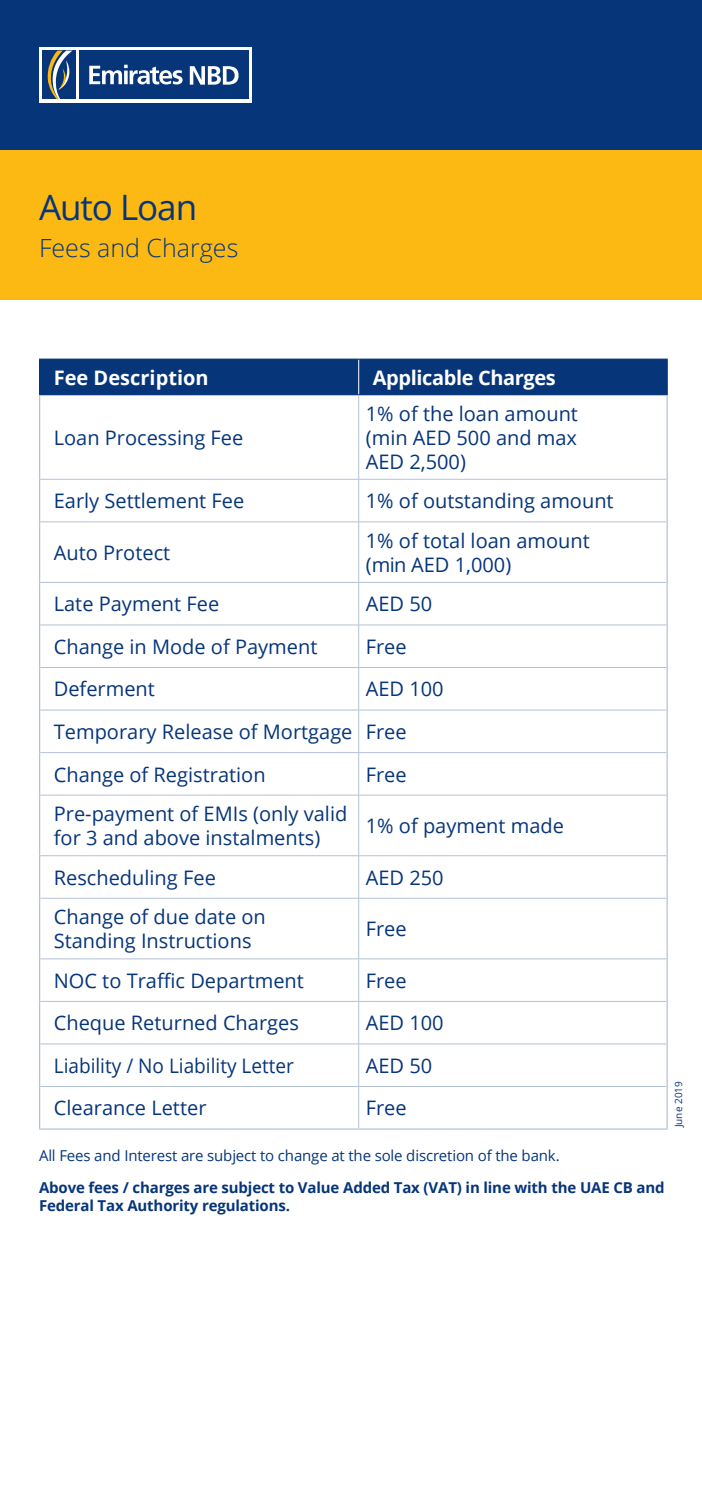
<style>
.page{position:relative;width:702px;height:1489px;background:#fff}
.page>*{position:absolute;margin:0;border:0;box-sizing:border-box;transform-origin:0 0}
.t1{font:35px "Open Sans";letter-spacing:-.03em;color:#06357a}
.t2{font:300 25px "Open Sans";color:#06357a}
.t3{font:20px/24px "Open Sans";color:#06357a}
.t4{font:20px "Open Sans";color:#06357a;scale:.95 1}
.t5{font:700 20px "Open Sans";letter-spacing:-.02em;color:#fff}
.t6{font:700 20px "Open Sans";color:#fff}
.t7{font:700 15px/18px "Open Sans";letter-spacing:-.01em;color:#06357a}
.t8{font:15px "Open Sans";letter-spacing:-.01em;color:#06357a}
.t9{font:10px "Open Sans";color:#06357a}
</style>
<div class="page">
<div style="left:40px;top:360px;width:626px;height:34px;background:#06357a"></div>
<svg style="left:40px;top:395px;width:626px;height:733px"></svg>
<svg style="left:40px;top:480px;width:626px;height:605px"></svg>
<hr style="left:358px;top:358px;width:309px;height:2px;background:#06357a">
<hr style="left:666px;top:360px;width:1px;height:34px;background:#06357a">
<hr style="left:39px;top:358px;width:319px;height:2px;background:#06357a">
<hr style="left:39px;top:360px;width:1px;height:34px;background:#06357a">
<hr style="left:358px;top:394px;width:309px;height:1px;background:#06357a">
<hr style="left:39px;top:394px;width:319px;height:1px;background:#06357a">
<hr style="left:358px;top:360px;width:1px;height:34px;background:#fff">
<hr style="left:666px;top:395px;width:1px;height:84px;background:#b4c2d7">
<hr style="left:39px;top:395px;width:1px;height:84px;background:#b4c2d7">
<hr style="left:666px;top:479px;width:1px;height:43px;background:#b4c2d7">
<hr style="left:39px;top:479px;width:1px;height:43px;background:#b4c2d7">
<hr style="left:666px;top:522px;width:1px;height:60px;background:#b4c2d7">
<hr style="left:39px;top:522px;width:1px;height:60px;background:#b4c2d7">
<hr style="left:666px;top:582px;width:1px;height:43px;background:#b4c2d7">
<hr style="left:39px;top:582px;width:1px;height:43px;background:#b4c2d7">
<hr style="left:666px;top:625px;width:1px;height:42px;background:#b4c2d7">
<hr style="left:39px;top:625px;width:1px;height:42px;background:#b4c2d7">
<hr style="left:666px;top:667px;width:1px;height:43px;background:#b4c2d7">
<hr style="left:39px;top:667px;width:1px;height:43px;background:#b4c2d7">
<hr style="left:666px;top:710px;width:1px;height:42px;background:#b4c2d7">
<hr style="left:39px;top:710px;width:1px;height:42px;background:#b4c2d7">
<hr style="left:666px;top:752px;width:1px;height:43px;background:#b4c2d7">
<hr style="left:39px;top:752px;width:1px;height:43px;background:#b4c2d7">
<hr style="left:666px;top:795px;width:1px;height:60px;background:#b4c2d7">
<hr style="left:39px;top:795px;width:1px;height:60px;background:#b4c2d7">
<hr style="left:666px;top:855px;width:1px;height:43px;background:#b4c2d7">
<hr style="left:39px;top:855px;width:1px;height:43px;background:#b4c2d7">
<hr style="left:666px;top:898px;width:1px;height:60px;background:#b4c2d7">
<hr style="left:39px;top:898px;width:1px;height:60px;background:#b4c2d7">
<hr style="left:666px;top:958px;width:1px;height:43px;background:#b4c2d7">
<hr style="left:39px;top:958px;width:1px;height:43px;background:#b4c2d7">
<hr style="left:666px;top:1001px;width:1px;height:42px;background:#b4c2d7">
<hr style="left:39px;top:1001px;width:1px;height:42px;background:#b4c2d7">
<hr style="left:666px;top:1043px;width:1px;height:43px;background:#b4c2d7">
<hr style="left:39px;top:1043px;width:1px;height:43px;background:#b4c2d7">
<hr style="left:666px;top:1086px;width:1px;height:42px;background:#b4c2d7">
<hr style="left:39px;top:1086px;width:1px;height:42px;background:#b4c2d7">
<hr style="left:358px;top:1128px;width:309px;height:1px;background:#b4c2d7">
<hr style="left:39px;top:1128px;width:319px;height:1px;background:#b4c2d7">
<hr style="left:358px;top:395px;width:1px;height:84px;background:#b4c2d7">
<hr style="left:358px;top:479px;width:308px;height:1px;background:#b4c2d7">
<hr style="left:40px;top:479px;width:318px;height:1px;background:#b4c2d7">
<hr style="left:358px;top:479px;width:1px;height:42px;background:#b4c2d7">
<hr style="left:358px;top:521px;width:308px;height:1px;background:#b4c2d7">
<hr style="left:40px;top:521px;width:318px;height:1px;background:#b4c2d7">
<hr style="left:358px;top:522px;width:1px;height:60px;background:#b4c2d7">
<hr style="left:358px;top:582px;width:308px;height:1px;background:#b4c2d7">
<hr style="left:40px;top:582px;width:318px;height:1px;background:#b4c2d7">
<hr style="left:358px;top:582px;width:1px;height:42px;background:#b4c2d7">
<hr style="left:358px;top:624px;width:308px;height:1px;background:#b4c2d7">
<hr style="left:40px;top:624px;width:318px;height:1px;background:#b4c2d7">
<hr style="left:358px;top:625px;width:1px;height:42px;background:#b4c2d7">
<hr style="left:358px;top:667px;width:308px;height:1px;background:#b4c2d7">
<hr style="left:40px;top:667px;width:318px;height:1px;background:#b4c2d7">
<hr style="left:358px;top:667px;width:1px;height:42px;background:#b4c2d7">
<hr style="left:358px;top:709px;width:308px;height:1px;background:#b4c2d7">
<hr style="left:40px;top:709px;width:318px;height:1px;background:#b4c2d7">
<hr style="left:358px;top:710px;width:1px;height:42px;background:#b4c2d7">
<hr style="left:358px;top:752px;width:308px;height:1px;background:#b4c2d7">
<hr style="left:40px;top:752px;width:318px;height:1px;background:#b4c2d7">
<hr style="left:358px;top:753px;width:1px;height:41px;background:#b4c2d7">
<hr style="left:358px;top:794px;width:308px;height:1px;background:#b4c2d7">
<hr style="left:40px;top:794px;width:318px;height:1px;background:#b4c2d7">
<hr style="left:358px;top:795px;width:1px;height:60px;background:#b4c2d7">
<hr style="left:358px;top:855px;width:308px;height:1px;background:#b4c2d7">
<hr style="left:40px;top:855px;width:318px;height:1px;background:#b4c2d7">
<hr style="left:358px;top:856px;width:1px;height:41px;background:#b4c2d7">
<hr style="left:358px;top:897px;width:308px;height:1px;background:#b4c2d7">
<hr style="left:40px;top:897px;width:318px;height:1px;background:#b4c2d7">
<hr style="left:358px;top:898px;width:1px;height:60px;background:#b4c2d7">
<hr style="left:358px;top:958px;width:308px;height:1px;background:#b4c2d7">
<hr style="left:40px;top:958px;width:318px;height:1px;background:#b4c2d7">
<hr style="left:358px;top:959px;width:1px;height:42px;background:#b4c2d7">
<hr style="left:358px;top:1000px;width:308px;height:1px;background:#b4c2d7">
<hr style="left:40px;top:1000px;width:318px;height:1px;background:#b4c2d7">
<hr style="left:358px;top:1001px;width:1px;height:42px;background:#b4c2d7">
<hr style="left:358px;top:1043px;width:308px;height:1px;background:#b4c2d7">
<hr style="left:40px;top:1043px;width:318px;height:1px;background:#b4c2d7">
<hr style="left:358px;top:1044px;width:1px;height:42px;background:#b4c2d7">
<hr style="left:358px;top:1085px;width:308px;height:1px;background:#b4c2d7">
<hr style="left:40px;top:1085px;width:318px;height:1px;background:#b4c2d7">
<hr style="left:358px;top:1086px;width:1px;height:42px;background:#b4c2d7">
<div style="left:0;top:0;width:702px;height:151px;background:#06357a"></div>
<div style="left:0;top:151px;width:702px;height:149px;background:#fdb913"></div>
<svg style="left:39px;top:47px;width:213px;height:56px;background:#dee4ed"></svg>
<div style="left:79px;top:51px;width:169px;height:48px;background:#06357a"></div>
<svg style="left:89px;top:65px;width:93px;height:19px"></svg>
<svg style="left:190px;top:66px;width:48px;height:19px"></svg>
<div style="left:42px;top:51px;width:33px;height:48px;background:#06357a"></div>
<svg style="left:47px;top:51px;width:25px;height:48px"></svg>
<h1 class="t1" style="left:39px;top:183px;width:160px">Auto Loan</h1>
<p class="t2" style="left:39px;top:231px;width:201px">Fees and Charges</p>
<p class="t6" style="left:54px;top:363px;width:156px">Fee Description</p>
<p class="t5" style="left:373px;top:363px;width:184px">Applicable Charges</p>
<p class="t3" style="left:366px;top:401px;width:214px;text-align:justify">1% of the loan amount (min AED 500 and max AED 2,500)</p>
<p class="t3" style="left:54px;top:425px;width:191px">Loan Processing Fee</p>
<p class="t3" style="left:54px;top:488px;width:192px">Early Settlement Fee</p>
<p class="t3" style="left:366px;top:480px;width:249px;line-height:39.5px">1% of outstanding amount<br>1% of total loan amount</p>
<p class="t3" style="left:366px;top:552px;width:147px">(min AED 1,000)</p>
<p class="t3" style="left:54px;top:540px;width:118px">Auto Protect</p>
<p class="t3" style="left:54px;top:591px;width:167px">Late Payment Fee</p>
<p class="t3" style="left:366px;top:591px;width:68px">AED 50</p>
<p class="t3" style="left:54px;top:634px;width:265px">Change in Mode of Payment</p>
<p class="t3" style="left:366px;top:634px;width:42px">Free</p>
<p class="t3" style="left:54px;top:676px;width:103px">Deferment</p>
<p class="t3" style="left:54px;top:667px;width:391px;line-height:42.5px;text-indent:312px">AED 100<br>Temporary Release of Mortgage Free<br>Change of Registration</p>
<p class="t3" style="left:366px;top:761px;width:42px">Free</p>
<p class="t3" style="left:366px;top:813px;width:200px">1% of payment made</p>
<p class="t3" style="left:54px;top:801px;width:295px">Pre-payment of EMIs (only valid for 3 and above instalments)</p>
<p class="t3" style="left:54px;top:864px;width:163px">Rescheduling Fee</p>
<p class="t3" style="left:366px;top:864px;width:79px">AED 250</p>
<p class="t3" style="left:366px;top:916px;width:42px">Free</p>
<p class="t3" style="left:54px;top:904px;width:213px">Change of due date on<br>Standing Instructions</p>
<p class="t3" style="left:54px;top:967px;width:252px">NOC to Traffic Department</p>
<p class="t3" style="left:366px;top:967px;width:42px">Free</p>
<p class="t3" style="left:54px;top:1010px;width:247px">Cheque Returned Charges</p>
<p class="t3" style="left:366px;top:1010px;width:79px">AED 100</p>
<p class="t4" style="left:54px;top:1051px;width:254px">Liability / No Liability Letter</p>
<p class="t3" style="left:366px;top:1053px;width:68px">AED 50</p>
<p class="t3" style="left:54px;top:1095px;width:154px">Clearance Letter</p>
<p class="t3" style="left:366px;top:1095px;width:42px">Free</p>
<p class="t8" style="left:39px;top:1145px;width:522px">All Fees and Interest are subject to change at the sole discretion of the bank.</p>
<p class="t7" style="left:39px;top:1178px;width:627px">Above fees / charges are subject to Value Added Tax (VAT) in line with the UAE CB and<br>Federal Tax Authority regulations.</p>
<p class="t9" style="left:671px;top:1127px;width:48px;rotate:-90deg">June 2019</p>
</div>
